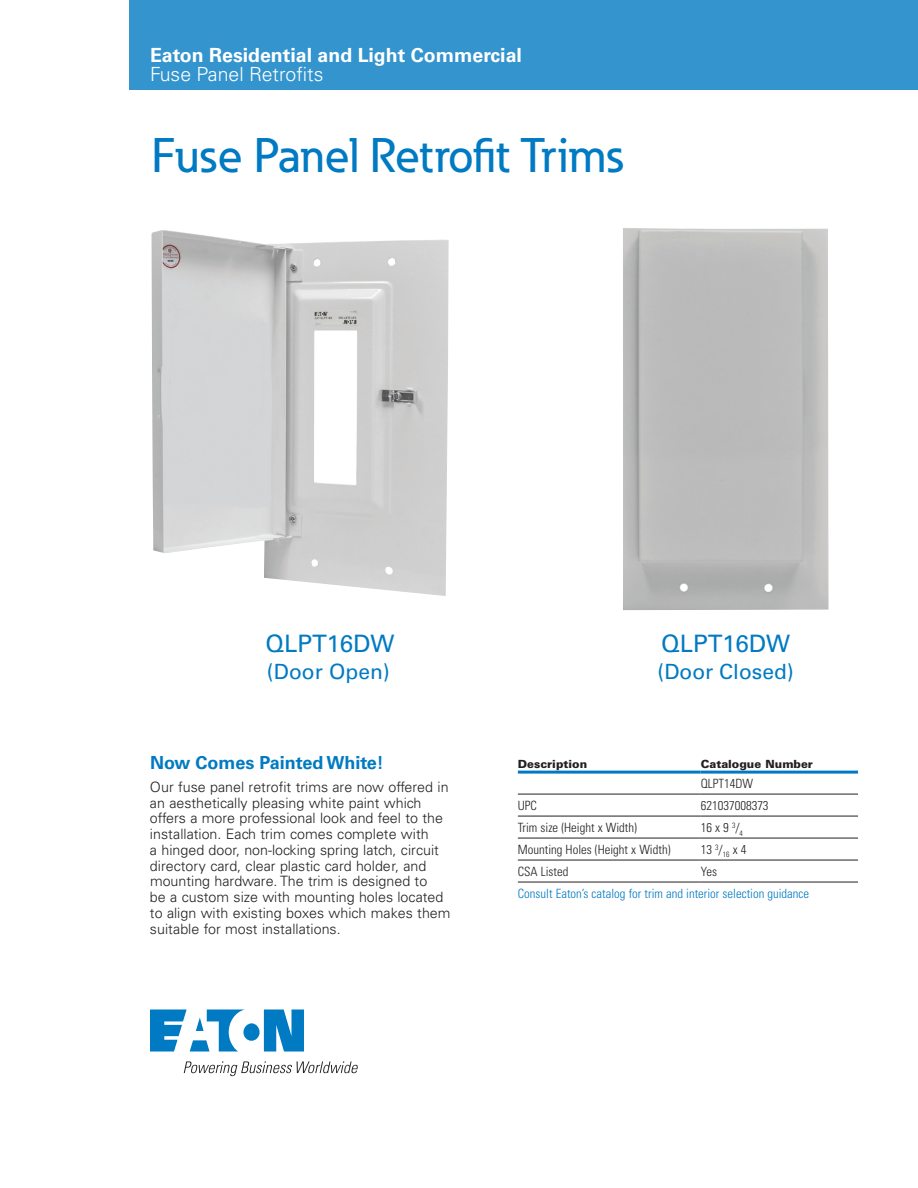
<style>
.page{position:relative;width:918px;height:1188px;background:#fff}
.page>*{position:absolute;margin:0;border:0;box-sizing:border-box;transform-origin:0 0}
._01_Headline___ADJ_C{font:500 48px "Eaton";letter-spacing:-.005em;color:#007ac2}
._02_Body_Head__8_5_p{font:24px "Univers LT Std";color:#007ac2}
._02_Body_Head__8_5_p-2{font:21px "Univers LT Std";color:#007ac2}
._05_Photo_Illustrati{font:21px "Univers LT Std";color:#007ac2}
._00_CSS_Company{font:700 19.5px "Univers LT Std";color:#fff}
._00_CSS_Company-2{font:300 19.5px "Univers LT Std";color:#fff}
._02_Body__8_5_pt{font:700 18px "Univers LT Std";color:#007ac2}
._02_Body__8_5_pt-2{font:300 14.25px/15.8px "Univers LT Std";color:#231f20}
._03_Table_Body__8_pt{font:300 condensed 12.75px "Univers LT Std";color:#231f20}
._03_Table_Body__8_pt-2{font:300 condensed 12.75px "Univers LT Std";color:#007ac2}
._03_Table_Body__8_pt-3{font:900 11.25px "Univers LT Std";color:#231f20}
</style>
<div class="page">
<img style="left:151px;top:230px;width:298px;height:366px">
<img style="left:623px;top:228px;width:206px;height:382px">
<hr style="left:518px;top:794px;width:183px;height:1px;background:#231f20">
<hr style="left:701px;top:794px;width:157px;height:1px;background:#231f20">
<hr style="left:518px;top:816px;width:183px;height:1px;background:#231f20">
<hr style="left:701px;top:816px;width:157px;height:1px;background:#231f20">
<hr style="left:518px;top:838px;width:183px;height:1px;background:#231f20">
<hr style="left:701px;top:838px;width:157px;height:1px;background:#231f20">
<hr style="left:518px;top:860px;width:183px;height:1px;background:#231f20">
<hr style="left:701px;top:860px;width:157px;height:1px;background:#231f20">
<hr style="left:518px;top:882px;width:183px;height:1px;background:#231f20">
<hr style="left:701px;top:882px;width:157px;height:1px;background:#231f20">
<hr style="left:518px;top:771px;width:183px;height:3px;background:#007ac2">
<hr style="left:701px;top:771px;width:157px;height:3px;background:#007ac2">
<div style="left:129px;top:0;width:789px;height:90px;background:#3394ce"></div>
<svg style="left:150px;top:1010px;width:154px;height:42px"></svg>
<svg style="left:184px;top:1061px;width:174px;height:15px"></svg>
<p class="_00_CSS_Company" style="left:150px;top:43px;width:373px">Eaton Residential and Light Commercial</p>
<p class="_00_CSS_Company-2" style="left:150px;top:62px;width:175px">Fuse Panel Retrofits</p>
<p class="_01_Headline___ADJ_C" style="left:152px;top:126px;width:473px">Fuse Panel Retrofit Trims</p>
<p class="_02_Body_Head__8_5_p" style="left:265px;top:629px;width:130px">QLPT16DW</p>
<p class="_05_Photo_Illustrati" style="left:267px;top:659px;width:125px">(Door Open)</p>
<p class="_02_Body_Head__8_5_p" style="left:661px;top:629px;width:130px">QLPT16DW</p>
<p class="_02_Body_Head__8_5_p-2" style="left:657px;top:659px;width:138px">(Door Closed)</p>
<p class="_02_Body__8_5_pt" style="left:150px;top:752px;width:235px">Now Comes Painted White!</p>
<p class="_02_Body__8_5_pt-2" style="left:150px;top:779px;width:302px">Our fuse panel retrofit trims are now offered in an aesthetically pleasing white paint which offers a more professional look and feel to the installation. Each trim comes complete with<br>a hinged door, non-locking spring latch, circuit directory card, clear plastic card holder, and mounting hardware. The trim is designed to<br>be a custom size with mounting holes located to align with existing boxes which makes them suitable for most installations.</p>
<p class="_03_Table_Body__8_pt-3" style="left:518px;top:757px;width:71px">Description</p>
<p class="_03_Table_Body__8_pt-3" style="left:701px;top:757px;width:114px">Catalogue Number</p>
<p class="_03_Table_Body__8_pt" style="left:701px;top:776px;width:54px">QLPT14DW</p>
<p class="_03_Table_Body__8_pt" style="left:518px;top:798px;width:21px">UPC</p>
<p class="_03_Table_Body__8_pt" style="left:701px;top:798px;width:69px">621037008373</p>
<p class="_03_Table_Body__8_pt" style="left:518px;top:820px;width:121px">Trim size (Height x Width)</p>
<p class="_03_Table_Body__8_pt" style="left:701px;top:820px;width:44px">16 x 9 <sup>3</sup>/<sub>4</sub></p>
<p class="_03_Table_Body__8_pt" style="left:518px;top:842px;width:154px">Mounting Holes (Height x Width)</p>
<p class="_03_Table_Body__8_pt" style="left:701px;top:842px;width:47px">13 <sup>3</sup>/<sub>16</sub> x 4</p>
<p class="_03_Table_Body__8_pt" style="left:518px;top:863px;width:52px">CSA Listed</p>
<p class="_03_Table_Body__8_pt" style="left:701px;top:863px;width:18px">Yes</p>
<p class="_03_Table_Body__8_pt-2" style="left:518px;top:885px;width:293px">Consult Eaton’s catalog for trim and interior selection guidance</p>
</div>
